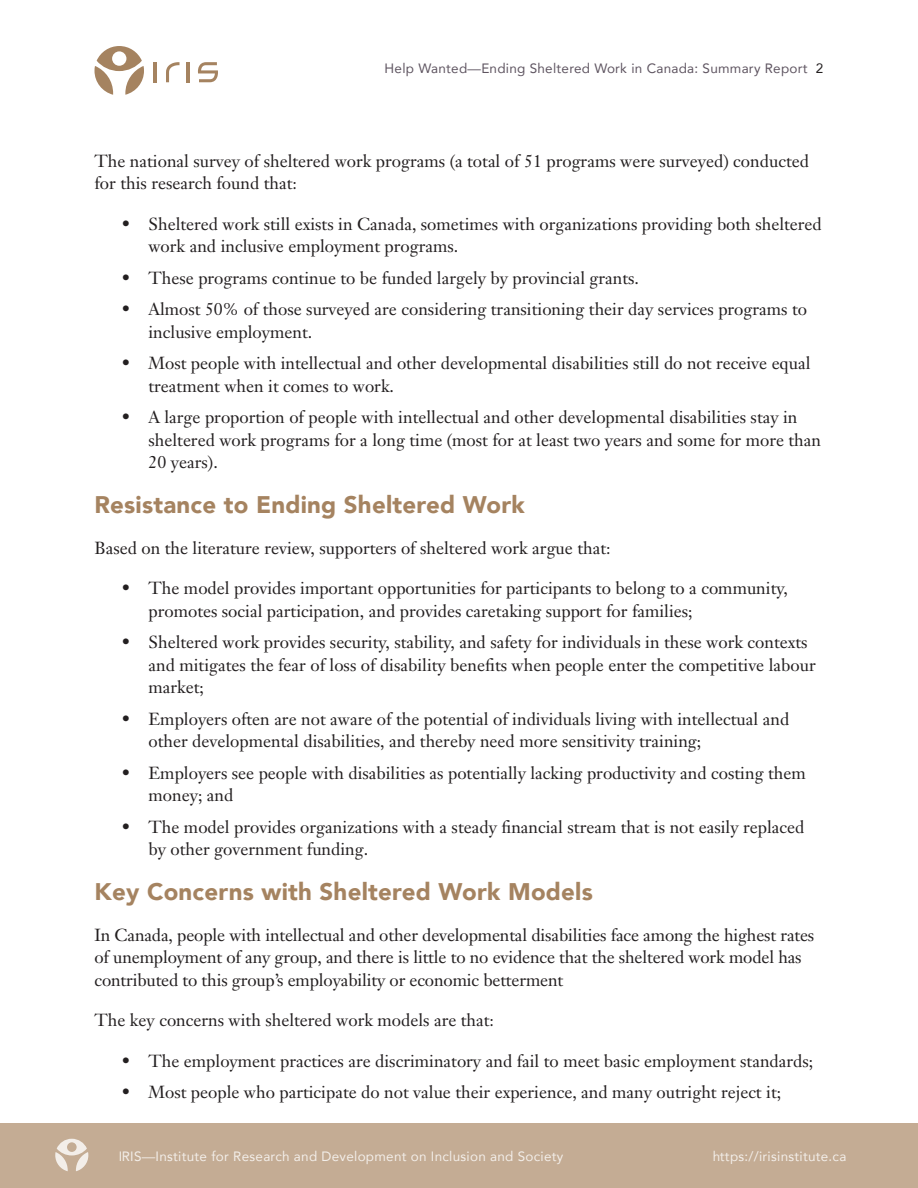
<style>
.page{position:relative;width:918px;height:1188px;background:#fff}
.page>*{position:absolute;margin:0;border:0;box-sizing:border-box;transform-origin:0 0}
.Heading_2{font:900 24px "Avenir";letter-spacing:.01em;color:#a58360}
.List_Paragraph{font:17.25px/22.5px "Janson Text";color:#231f20}
.t1{font:13.5px "Avenir";letter-spacing:.02em;color:#fff}
.t2{font:13.5px "Avenir";letter-spacing:.02em;color:#5e5460}
.s1{color:#231f20}
</style>
<div class="page">
<svg style="left:198px;top:62px;width:20px;height:20px"></svg>
<hr style="left:186px;top:62px;width:3px;height:20px;background:#a58360">
<hr style="left:154px;top:62px;width:3px;height:20px;background:#a58360">
<svg style="left:166px;top:62px;width:14px;height:20px"></svg>
<svg style="left:95px;top:46px;width:49px;height:49px"></svg>
<div style="left:0;top:1123px;width:918px;height:65px;background:#c4ac94"></div>
<svg style="left:55px;top:1139px;width:33px;height:32px"></svg>
<p class="t2" style="left:385px;top:57px;width:440px">Help Wanted—Ending Sheltered Work in Canada: Summary Report <span class="s1">2</span></p>
<p class="List_Paragraph" style="left:94px;top:149px;width:716px">The national survey of sheltered work programs (a total of 51 programs were surveyed) conducted for this research found that:</p>
<p class="List_Paragraph" style="left:148px;top:212px;width:675px;text-indent:-27px">• Sheltered work still exists in Canada, sometimes with organizations providing both sheltered work and inclusive employment programs.</p>
<p class="List_Paragraph" style="left:122px;top:266px;width:519px">• These programs continue to be funded largely by provincial grants.</p>
<p class="List_Paragraph" style="left:148px;top:298px;width:660px;text-indent:-27px">• Almost 50% of those surveyed are considering transitioning their day services programs to inclusive employment.</p>
<p class="List_Paragraph" style="left:148px;top:352px;width:664px;text-indent:-27px">• Most people with intellectual and other developmental disabilities still do not receive equal treatment when it comes to work.</p>
<p class="List_Paragraph" style="left:148px;top:406px;width:674px;text-indent:-27px">• A large proportion of people with intellectual and other developmental disabilities stay in sheltered work programs for a long time (most for at least two years and some for more than<br>20 years).</p>
<p class="Heading_2" style="left:94px;top:484px;width:432px">Resistance to Ending Sheltered Work</p>
<p class="List_Paragraph" style="left:94px;top:536px;width:518px">Based on the literature review, supporters of sheltered work argue that:</p>
<p class="List_Paragraph" style="left:148px;top:577px;width:641px;text-indent:-27px">• The model provides important opportunities for participants to belong to a community, promotes social participation, and provides caretaking support for families;</p>
<p class="List_Paragraph" style="left:148px;top:631px;width:669px;text-indent:-27px">• Sheltered work provides security, stability, and safety for individuals in these work contexts and mitigates the fear of loss of disability benefits when people enter the competitive labour market;</p>
<p class="List_Paragraph" style="left:148px;top:707px;width:642px;text-indent:-27px">• Employers often are not aware of the potential of individuals living with intellectual and other developmental disabilities, and thereby need more sensitivity training;</p>
<p class="List_Paragraph" style="left:148px;top:761px;width:659px;text-indent:-27px">• Employers see people with disabilities as potentially lacking productivity and costing them money; and</p>
<p class="List_Paragraph" style="left:148px;top:815px;width:658px;text-indent:-27px">• The model provides organizations with a steady financial stream that is not easily replaced by other government funding.</p>
<p class="Heading_2" style="left:94px;top:871px;width:500px">Key Concerns with Sheltered Work Models</p>
<p class="List_Paragraph" style="left:94px;top:923px;width:721px">In Canada, people with intellectual and other developmental disabilities face among the highest rates of unemployment of any group, and there is little to no evidence that the sheltered work model has contributed to this group’s employability or economic betterment</p>
<p class="List_Paragraph" style="left:94px;top:1009px;width:401px">The key concerns with sheltered work models are that:</p>
<p class="List_Paragraph" style="left:122px;top:1049px;width:693px">• The employment practices are discriminatory and fail to meet basic employment standards;</p>
<p class="List_Paragraph" style="left:122px;top:1081px;width:661px">• Most people who participate do not value their experience, and many outright reject it;</p>
<p class="t1" style="left:118px;top:1145px;width:447px">IRIS—Institute for Research and Development on Inclusion and Society</p>
<p class="t1" style="left:712px;top:1145px;width:136px">https://irisinstitute.ca</p>
</div>
